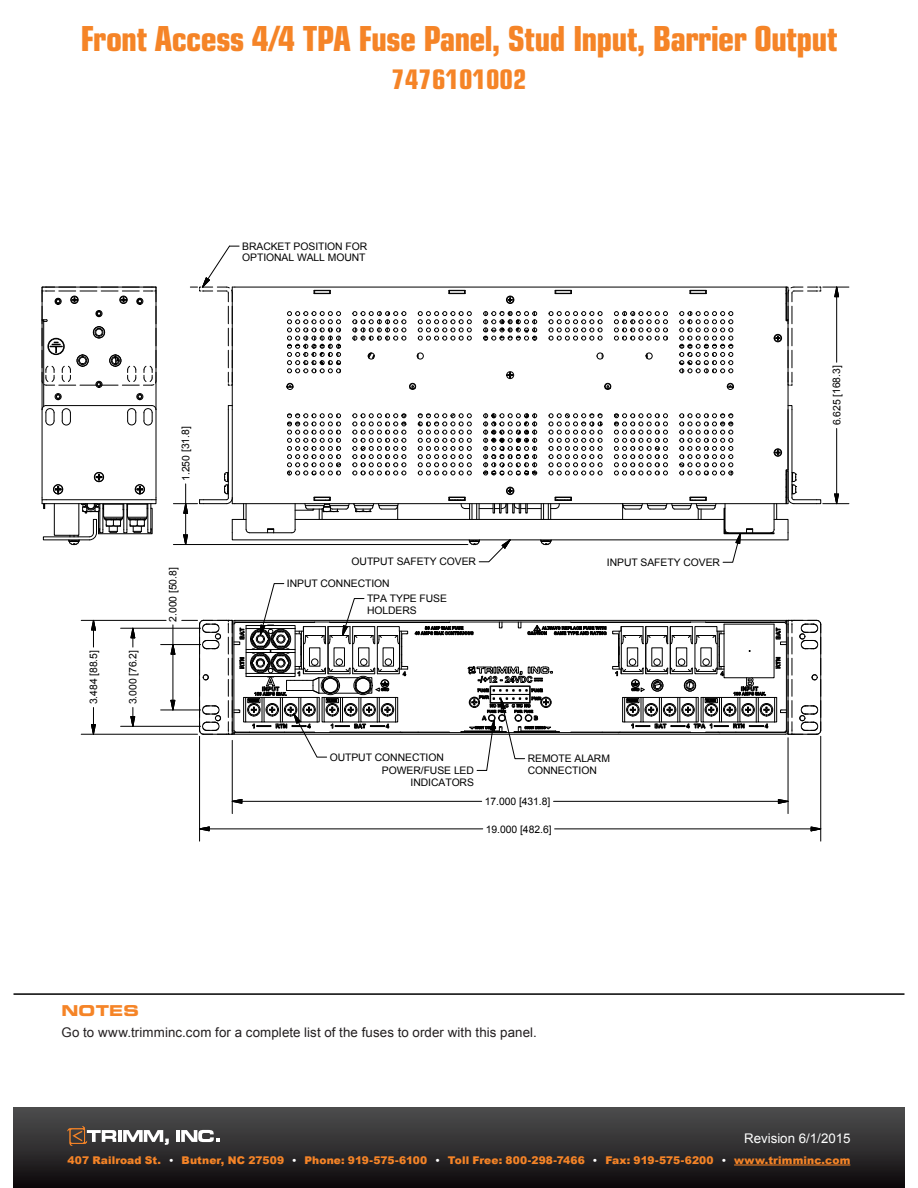
<style>
.page{position:relative;width:918px;height:1188px;background:#fff}
.page>*{position:absolute;margin:0;border:0;box-sizing:border-box;transform-origin:0 0}
.t1{font:700 condensed 34.5px "Eurostile LT Std";letter-spacing:-.025em;color:#f58427}
.t2{font:700 condensed 27px "Eurostile LT Std";color:#f58427}
.t3{font:15px "Eurostile LT Std Bold Ex 2";letter-spacing:.015em;color:#f58427}
.t4{font:13.35px "Arial";letter-spacing:.01em;color:#231f20}
.t5{font:13.35px "Arial";color:#fff}
.t6{font:900 10.65px "Arial";letter-spacing:.01em;color:#f58427}
.t7{font:10.35px/11.6px "Arial";letter-spacing:-.005em;color:#000}
.s1{font-weight:700;color:#fff}
</style>
<div class="page">
<hr style="left:14px;top:993px;width:890px;height:2px;background:#000">
<div style="left:409px;top:383px;width:7px;height:7px;border:1px solid #000;border-radius:50%"></div>
<div style="left:287px;top:383px;width:6px;height:7px;border:1px solid #000;border-radius:50%"></div>
<div style="left:605px;top:383px;width:6px;height:7px;border:1px solid #000;border-radius:50%"></div>
<div style="left:727px;top:383px;width:7px;height:7px;border:1px solid #000;border-radius:50%"></div>
<svg style="left:418px;top:311px;width:54px;height:29px"></svg>
<svg style="left:549px;top:311px;width:53px;height:29px"></svg>
<hr style="left:232px;top:287px;width:1px;height:119px;background:#000">
<svg style="left:597px;top:353px;width:6px;height:6px"></svg>
<div style="left:417px;top:353px;width:7px;height:6px;border:1px solid #000;border-radius:50%"></div>
<div style="left:507px;top:371px;width:7px;height:8px;border:1px solid #000;border-radius:50%"></div>
<div style="left:774px;top:334px;width:8px;height:8px;border:1px solid #000;border-radius:50%"></div>
<div style="left:506px;top:296px;width:8px;height:8px;border:1px solid #000;border-radius:50%"></div>
<div style="left:314px;top:290px;width:17px;height:4px;border:1px solid #000"></div>
<div style="left:555px;top:290px;width:17px;height:4px;border:1px solid #000"></div>
<div style="left:449px;top:290px;width:16px;height:4px;border:1px solid #000"></div>
<div style="left:690px;top:290px;width:17px;height:4px;border:1px solid #000"></div>
<hr style="left:788px;top:321px;width:1px;height:149px;background:#000">
<hr style="left:235px;top:287px;width:551px;height:1px;background:#000">
<svg style="left:604px;top:383px;width:7px;height:6px"></svg>
<svg style="left:409px;top:383px;width:7px;height:6px"></svg>
<svg style="left:287px;top:383px;width:6px;height:6px"></svg>
<svg style="left:727px;top:383px;width:7px;height:6px"></svg>
<svg style="left:368px;top:352px;width:7px;height:7px"></svg>
<svg style="left:507px;top:372px;width:7px;height:6px"></svg>
<div style="left:507px;top:296px;width:7px;height:7px;border:1px solid #000;border-radius:50%"></div>
<div style="left:774px;top:335px;width:7px;height:7px;border:1px solid #000;border-radius:50%"></div>
<svg style="left:287px;top:311px;width:54px;height:62px"></svg>
<svg style="left:353px;top:311px;width:53px;height:29px"></svg>
<svg style="left:646px;top:353px;width:6px;height:6px"></svg>
<svg style="left:614px;top:311px;width:54px;height:29px"></svg>
<svg style="left:680px;top:311px;width:53px;height:62px"></svg>
<svg style="left:483px;top:311px;width:54px;height:30px"></svg>
<hr style="left:42px;top:410px;width:1px;height:88px;background:#000">
<hr style="left:156px;top:410px;width:1px;height:88px;background:#000">
<hr style="left:46px;top:499px;width:106px;height:1px;background:#000">
<hr style="left:46px;top:503px;width:106px;height:1px;background:#000">
<div style="left:94px;top:472px;width:10px;height:10px;border:1px solid #000;border-radius:50%"></div>
<div style="left:53px;top:484px;width:10px;height:10px;border:1px solid #000;border-radius:50%"></div>
<svg style="left:55px;top:487px;width:6px;height:5px"></svg>
<div style="left:53px;top:485px;width:10px;height:9px;border:1px solid #000;border-radius:50%"></div>
<svg style="left:42px;top:498px;width:5px;height:11px"></svg>
<svg style="left:68px;top:474px;width:89px;height:71px"></svg>
<div style="left:54px;top:503px;width:25px;height:33px;border:1px solid #000"></div>
<svg style="left:42px;top:287px;width:115px;height:138px"></svg>
<hr style="left:235px;top:622px;width:551px;height:1px;background:#000">
<hr style="left:235px;top:620px;width:551px;height:1px;background:#000">
<hr style="left:234px;top:732px;width:227px;height:1px;background:#000">
<hr style="left:234px;top:734px;width:551px;height:1px;background:#000">
<svg style="left:415px;top:620px;width:406px;height:151px"></svg>
<svg style="left:190px;top:246px;width:49px;height:140px"></svg>
<svg style="left:200px;top:827px;width:10px;height:4px"></svg>
<svg style="left:811px;top:827px;width:11px;height:4px"></svg>
<hr style="left:209px;top:829px;width:274px;height:1px;background:#000">
<hr style="left:555px;top:829px;width:256px;height:1px;background:#000">
<hr style="left:820px;top:736px;width:1px;height:105px;background:#000">
<hr style="left:199px;top:736px;width:1px;height:105px;background:#000">
<svg style="left:231px;top:799px;width:11px;height:5px"></svg>
<svg style="left:778px;top:799px;width:10px;height:5px"></svg>
<hr style="left:242px;top:801px;width:240px;height:1px;background:#000">
<hr style="left:554px;top:801px;width:224px;height:1px;background:#000">
<hr style="left:788px;top:738px;width:1px;height:76px;background:#000">
<hr style="left:232px;top:740px;width:1px;height:74px;background:#000">
<svg style="left:91px;top:708px;width:5px;height:26px"></svg>
<svg style="left:91px;top:619px;width:5px;height:28px"></svg>
<hr style="left:81px;top:734px;width:117px;height:1px;background:#000">
<svg style="left:182px;top:583px;width:226px;height:175px"></svg>
<hr style="left:81px;top:620px;width:85px;height:1px;background:#000">
<svg style="left:130px;top:627px;width:5px;height:20px"></svg>
<svg style="left:130px;top:708px;width:5px;height:18px"></svg>
<hr style="left:121px;top:628px;width:80px;height:1px;background:#000">
<hr style="left:121px;top:726px;width:80px;height:1px;background:#000">
<svg style="left:170px;top:700px;width:5px;height:10px"></svg>
<hr style="left:173px;top:654px;width:1px;height:46px;background:#000">
<hr style="left:161px;top:644px;width:40px;height:1px;background:#000">
<hr style="left:161px;top:710px;width:40px;height:1px;background:#000">
<svg style="left:170px;top:625px;width:5px;height:33px"></svg>
<svg style="left:775px;top:286px;width:74px;height:100px"></svg>
<svg style="left:173px;top:405px;width:676px;height:158px"></svg>
<div style="left:14px;top:1107px;width:890px;height:81px;background:linear-gradient(to bottom,#505051,#0e0a0c)"></div>
<hr style="left:118px;top:1130px;width:4px;height:12px;background:#fff">
<svg style="left:123px;top:1130px;width:46px;height:15px"></svg>
<hr style="left:176px;top:1130px;width:4px;height:12px;background:#fff">
<svg style="left:181px;top:1130px;width:38px;height:12px"></svg>
<svg style="left:68px;top:1126px;width:48px;height:20px"></svg>
<hr style="left:734px;top:1165px;width:116px;height:1px;background:#f58427">
<p class="t1" style="left:80px;top:18px;width:759px">Front Access 4/4 TPA Fuse Panel, Stud Input, Barrier Output</p>
<p class="t2" style="left:392px;top:63px;width:136px">7476101002</p>
<p class="t7" style="left:242px;top:241px;width:127px">BRACKET POSITION FOR<br>OPTIONAL WALL MOUNT</p>
<p class="t7" style="left:180px;top:481px;width:56px;rotate:-90deg">12. 50 3[ 18. ]</p>
<p class="t7" style="left:88px;top:704px;width:56px;rotate:-90deg">34. 84 8[ 85. ]</p>
<p class="t7" style="left:127px;top:704px;width:56px;rotate:-90deg">30. 00 7[ 62. ]</p>
<p class="t7" style="left:167px;top:622px;width:56px;rotate:-90deg">20. 00 5[ 08. ]</p>
<p class="t7" style="left:352px;top:556px;width:126px">OUTPUT SAFETY COVER</p>
<p class="t7" style="left:607px;top:557px;width:115px">INPUT SAFETY COVER</p>
<p class="t7" style="left:287px;top:578px;width:104px">INPUT CONNECTION</p>
<p class="t7" style="left:367px;top:593px;width:81px">TPA TYPE FUSE<br>HOLDERS</p>
<p class="t7" style="left:330px;top:751px;width:116px">OUTPUT CONNECTION</p>
<p class="t7" style="left:528px;top:753px;width:84px">REMOTE ALARM</p>
<p class="t7" style="left:382px;top:765px;width:94px">POWER/FUSE LED</p>
<p class="t7" style="left:528px;top:765px;width:71px">CONNECTION</p>
<p class="t7" style="left:411px;top:776px;width:65px">INDICATORS</p>
<p class="t7" style="left:485px;top:796px;width:67px">17.000 [431.8]</p>
<p class="t7" style="left:486px;top:823px;width:67px">19.000 [482.6]</p>
<p class="t7" style="left:831px;top:425px;width:62px;rotate:-90deg">66. 25 1[ 683. ]</p>
<p class="t3" style="left:62px;top:1000px;width:79px">NOTES</p>
<p class="t4" style="left:62px;top:1023px;width:477px">Go to www.trimminc.com for a complete list of the fuses to order with this panel.</p>
<p class="t5" style="left:744px;top:1129px;width:108px">Revision 6/1/2015</p>
<p class="t6" style="left:68px;top:1152px;width:784px">407 Railroad St. <span class="s1">•</span> Butner, NC 27509 <span class="s1">•</span> Phone: 919-575-6100 <span class="s1">•</span> Toll Free: 800-298-7466 <span class="s1">•</span> Fax: 919-575-6200 <span class="s1">•</span> www.trimminc.com</p>
</div>
